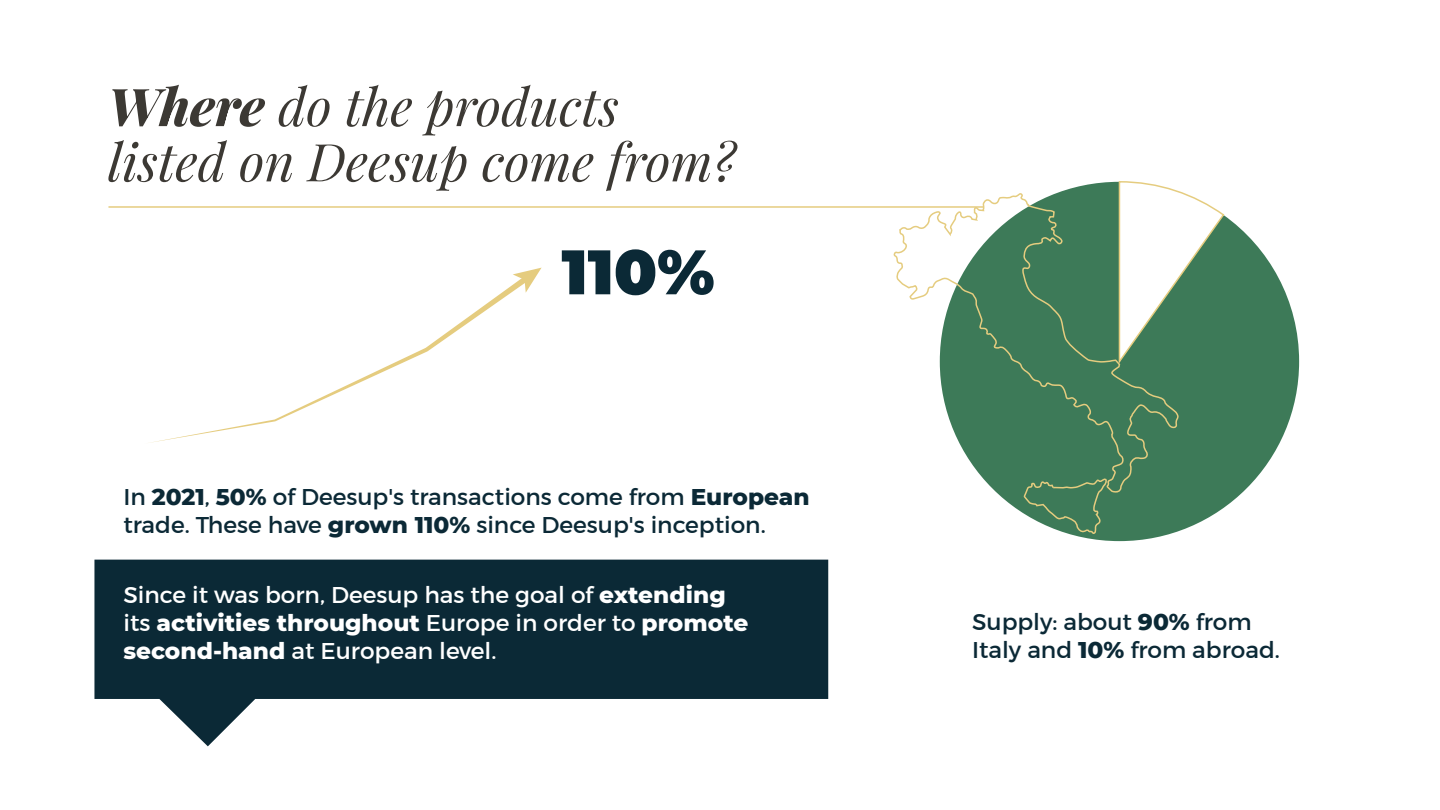
<style>
.page{position:relative;width:1440px;height:810px;background:#fff}
.page>*{position:absolute;margin:0;border:0;box-sizing:border-box;transform-origin:0 0}
.t1{font:900 62.78px "Montserrat";color:#0b2936}
.t2{font:italic 52.12px/55.3px "Playfair Display";color:#3c3934}
.t3{font:23.25px/27.9px "Montserrat";color:#0b2936}
.t4{font:23.25px/27.9px "Montserrat";color:#fff}
.s1{font-weight:800}
</style>
<div class="page">
<svg style="left:94px;top:560px;width:734px;height:186px;fill:#0b2936"></svg>
<hr style="left:108px;top:206px;width:875px;height:2px;background:#e5cc7f">
<svg style="left:1073px;top:217px;width:226px;height:324px;fill:#3d7a58"></svg>
<svg style="left:892px;top:181px;width:288px;height:338px"></svg>
<svg style="left:1022px;top:478px;width:87px;height:57px"></svg>
<svg style="left:1118px;top:181px;width:108px;height:185px"></svg>
<svg style="left:150px;top:284px;width:363px;height:159px"></svg>
<svg style="left:513px;top:268px;width:29px;height:25px"></svg>
<h2 class="t2" style="left:108px;top:78px;width:629px"><span class="s1">Where</span> do the products listed on Deesup come from?</h2>
<h1 class="t1" style="left:562px;top:225px;width:155px">110%</h1>
<p class="t3" style="left:123px;top:483px;width:688px">In <span class="s1">2021</span>, <span class="s1">50%</span> of Deesup's transactions come from <span class="s1">European </span>trade. These have <span class="s1">grown 110%</span> since Deesup's inception.</p>
<p class="t4" style="left:123px;top:580px;width:626px">Since it was born, Deesup has the goal of <span class="s1">extending </span>its <span class="s1">activities throughout</span> Europe in order to <span class="s1">promote second-hand</span> at European level.</p>
<p class="t3" style="left:972px;top:608px;width:309px">Supply: about <span class="s1">90%</span> from<br>Italy and <span class="s1">10%</span> from abroad.</p>
</div>
